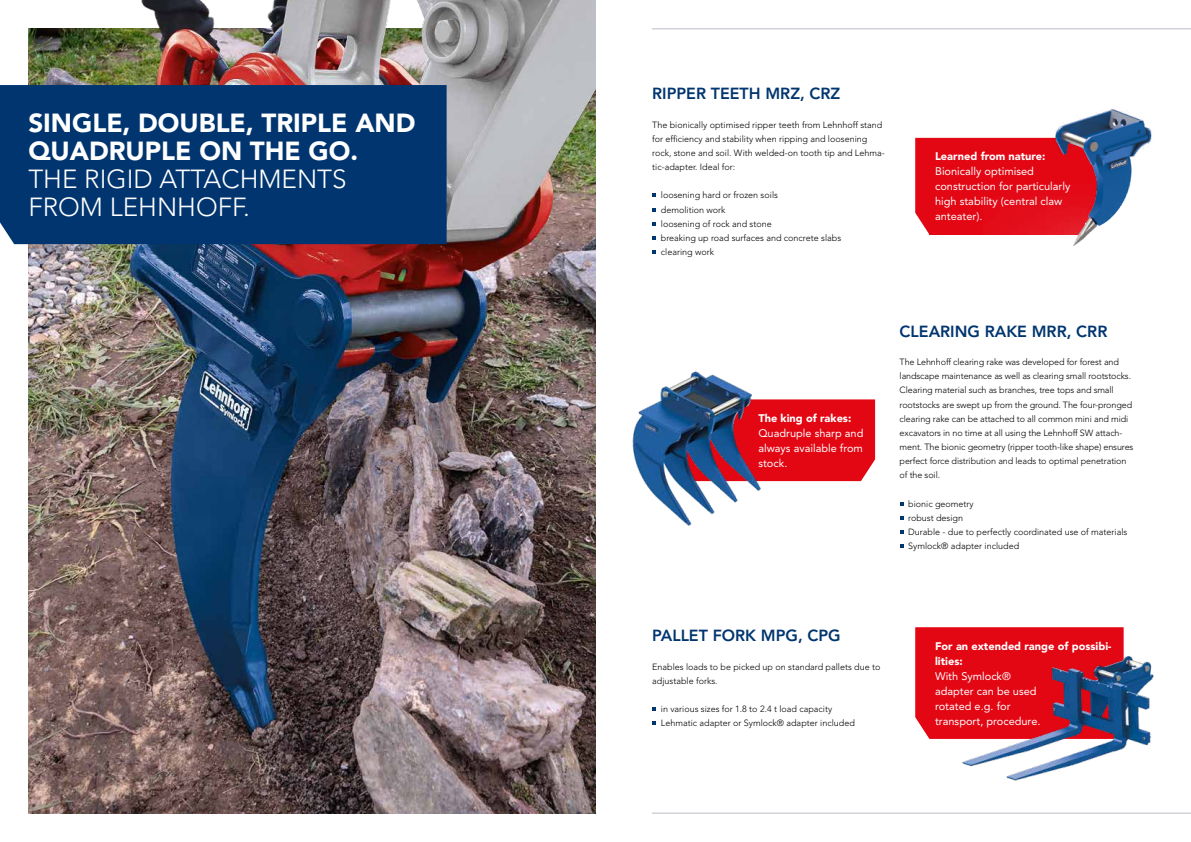
<style>
.page{position:relative;width:1191px;height:842px;background:#fff}
.page>*{position:absolute;margin:0;border:0;box-sizing:border-box;transform-origin:0 0}
.t1{font:900 26px/28px "Avenir LT Std";color:#fff}
.t2{font:300 26px/28px "Avenir LT Std";color:#fff}
.t3{font:800 16px "Avenir LT Std";color:#00356f}
.t4{font:11px/15px "Avenir LT Std";color:#fff}
.t5{font:900 11px/15px "Avenir LT Std";color:#fff}
.t6{font:300 9px/14.2px "Avenir LT Std";color:#000}
</style>
<div class="page">
<svg style="left:652px;top:28px;width:539px;height:786px"></svg>
<img style="left:28px;top:244px;width:567px;height:570px">
<img style="left:28px;top:0;width:567px;height:244px">
<div style="left:0;top:85px;width:446px;height:159px;background:#00356f"></div>
<svg style="left:652px;top:193px;width:4px;height:4px"></svg>
<svg style="left:652px;top:208px;width:4px;height:4px"></svg>
<svg style="left:652px;top:222px;width:4px;height:4px"></svg>
<svg style="left:652px;top:236px;width:4px;height:4px"></svg>
<svg style="left:652px;top:250px;width:4px;height:4px"></svg>
<div style="left:915px;top:138px;width:68px;height:96px;background:#e30613"></div>
<img style="left:983px;top:99px;width:208px;height:160px">
<svg style="left:899px;top:502px;width:4px;height:4px"></svg>
<svg style="left:899px;top:516px;width:4px;height:4px"></svg>
<svg style="left:899px;top:530px;width:4px;height:4px"></svg>
<svg style="left:899px;top:544px;width:4px;height:4px"></svg>
<div style="left:811px;top:399px;width:64px;height:82px;background:#e30613"></div>
<img style="left:632px;top:367px;width:179px;height:160px">
<svg style="left:652px;top:707px;width:4px;height:4px"></svg>
<svg style="left:652px;top:721px;width:4px;height:4px"></svg>
<svg style="left:915px;top:627px;width:208px;height:112px;background:#e4111e"></svg>
<img style="left:948px;top:634px;width:243px;height:156px">
<h1 class="t1" style="left:28px;top:109px;width:389px">SINGLE, DOUBLE, TRIPLE AND<br>QUADRUPLE ON THE GO.</h1>
<h1 class="t2" style="left:28px;top:165px;width:320px">THE RIGID ATTACHMENTS<br>FROM LEHNHOFF.</h1>
<h2 class="t3" style="left:652px;top:84px;width:190px">RIPPER TEETH MRZ, CRZ</h2>
<p class="t6" style="left:652px;top:117px;width:234px">The bionically optimised ripper teeth from Lehnhoff stand for efficiency and stability when ripping and loosening rock, stone and soil. With welded-on tooth tip and Lehma&shy;tic-adapter. Ideal for:</p>
<p class="t6" style="left:661px;top:188px;width:182px">loosening hard or frozen soils<br>demolition work<br>loosening of rock and stone<br>breaking up road surfaces and concrete slabs clearing work</p>
<p class="t5" style="left:935px;top:149px;width:112px">Learned from nature:</p>
<p class="t4" style="left:935px;top:164px;width:137px">Bionically optimised construction for particularly high stability (central claw anteater).</p>
<p class="t5" style="left:758px;top:411px;width:94px">The king of rakes:</p>
<p class="t4" style="left:758px;top:426px;width:106px;text-align:justify">Quadruple sharp and always available from stock.</p>
<h2 class="t3" style="left:899px;top:322px;width:209px">CLEARING RAKE MRR, CRR</h2>
<p class="t6" style="left:899px;top:355px;width:235px">The Lehnhoff clearing rake was developed for forest and landscape maintenance as well as clearing small rootstocks.<br>Clearing material such as branches, tree tops and small rootstocks are swept up from the ground. The four-pronged clearing rake can be attached to all common mini and midi excavators in no time at all using the Lehnhoff SW attach&shy;ment. The bionic geometry (ripper tooth-like shape) ensures perfect force distribution and leads to optimal penetration of the soil.</p>
<p class="t6" style="left:908px;top:497px;width:221px">bionic geometry<br>robust design<br>Durable - due to perfectly coordinated use of materials<br>Symlock® adapter included</p>
<h2 class="t3" style="left:652px;top:626px;width:190px">PALLET FORK MPG, CPG</h2>
<p class="t6" style="left:652px;top:660px;width:230px">Enables loads to be picked up on standard pallets due to adjustable forks.</p>
<p class="t6" style="left:661px;top:702px;width:195px">in various sizes for 1.8 to 2.4 t load capacity<br>Lehmatic adapter or Symlock® adapter included</p>
<p class="t5" style="left:935px;top:638px;width:178px">For an extended range of possibi&shy;lities:</p>
<p class="t4" style="left:935px;top:668px;width:107px">With Symlock® adapter can be used rotated e.g. for transport, procedure.</p>
</div>
